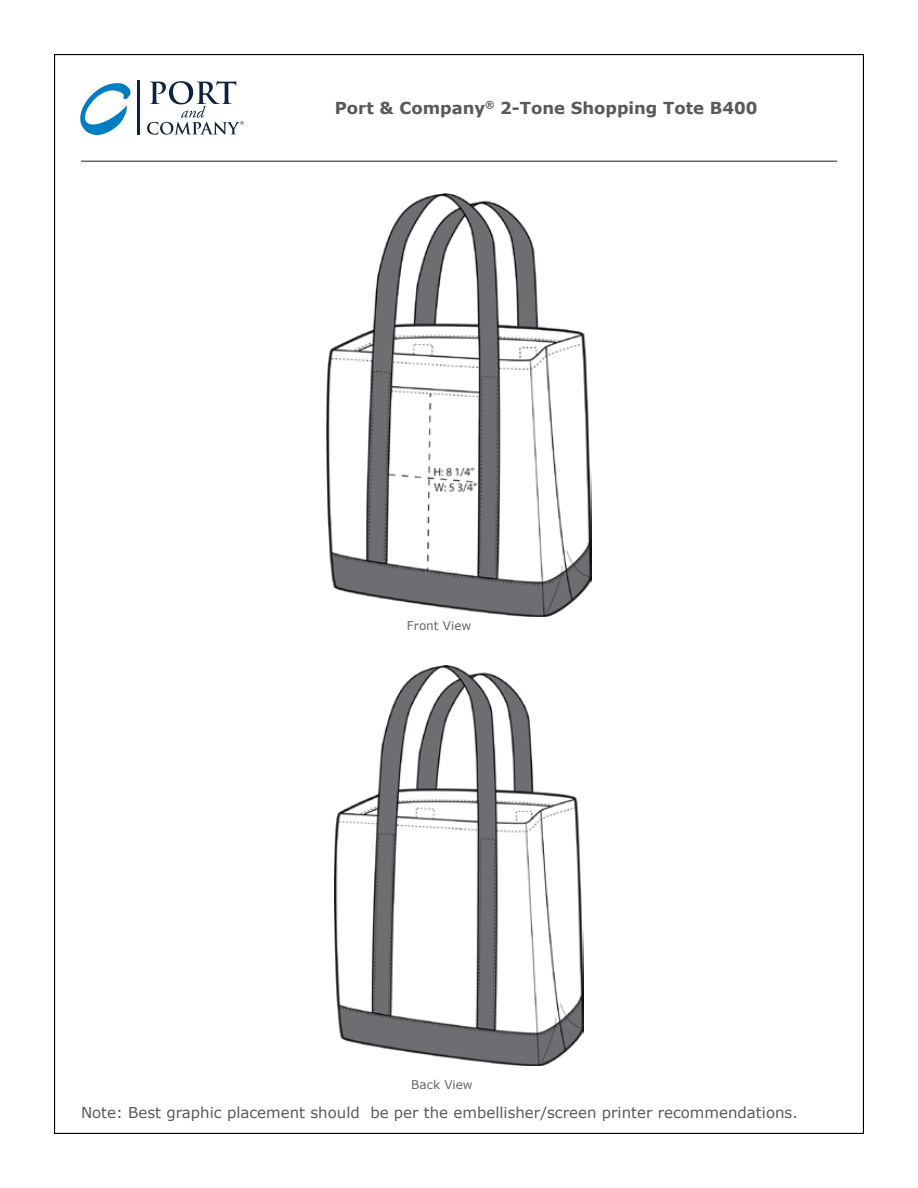
<style>
.page{position:relative;width:918px;height:1188px;background:#fff}
.page>*{position:absolute;margin:0;border:0;box-sizing:border-box;transform-origin:0 0}
.t1{font:700 16.5px "Verdana";color:#58595b}
.t2{font:15px "Verdana";color:#58595b}
.t3{font:12px "Verdana";color:#636466}
</style>
<div class="page">
<hr style="left:138px;top:81px;width:2px;height:54px;background:#0d2240">
<svg style="left:80px;top:83px;width:51px;height:52px"></svg>
<svg style="left:147px;top:81px;width:97px;height:54px"></svg>
<hr style="left:81px;top:161px;width:756px;height:1px;background:#636466">
<img style="left:327px;top:193px;width:264px;height:424px">
<img style="left:335px;top:665px;width:249px;height:400px">
<p class="t1" style="left:335px;top:96px;width:424px">Port &amp; Company<sup>®</sup> 2-Tone Shopping Tote B400</p>
<p class="t3" style="left:407px;top:618px;width:66px">Front View</p>
<p class="t3" style="left:411px;top:1077px;width:63px">Back View</p>
<p class="t2" style="left:81px;top:1103px;width:718px">Note: Best graphic placement should be per the embellisher/screen printer recommendations.</p>
</div>
